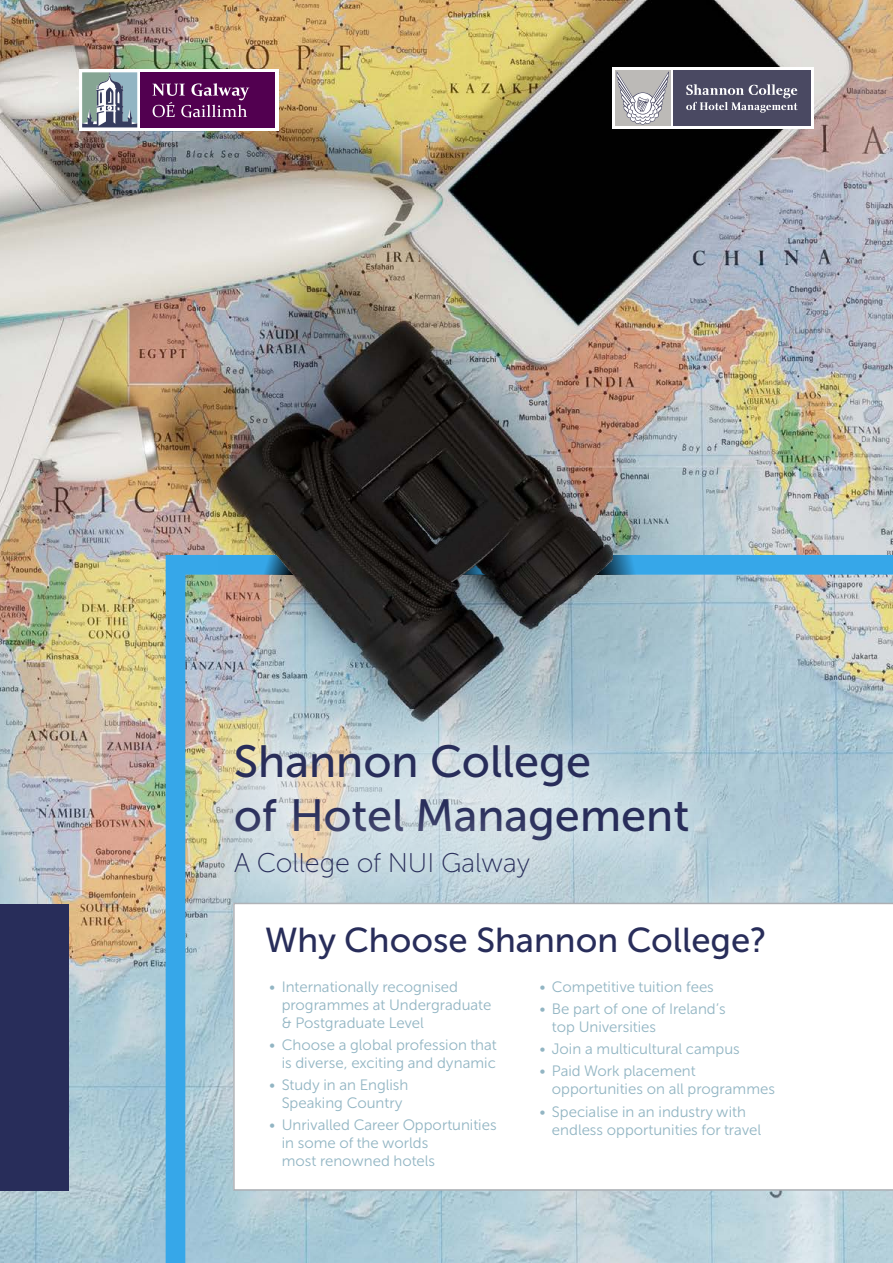
<style>
.page{position:relative;width:893px;height:1263px;background:#fff}
.page>*{position:absolute;margin:0;border:0;box-sizing:border-box;transform-origin:0 0}
.t1{font:45px/54px "Museo Sans Cyrl 500";color:#282d5a}
.t2{font:34.5px "Museo Sans Cyrl 500";color:#282d5a}
.t3{font:27px "Museo Sans Cyrl 100";color:#282d5a}
.t4{font:15px/18px "Museo Sans Cyrl 300";color:#92b5c3}
</style>
<div class="page">
<img style="left:0;top:0;width:893px;height:1263px">
<svg style="left:79px;top:69px;width:199px;height:62px"></svg>
<div style="left:140px;top:72px;width:135px;height:55px;background:#520050"></div>
<svg style="left:153px;top:83px;width:96px;height:35px"></svg>
<svg style="left:82px;top:72px;width:55px;height:55px;background:#899ca4"></svg>
<div style="left:612px;top:67px;width:201px;height:62px;background:#fff"></div>
<div style="left:615px;top:70px;width:55px;height:56px;background:#bcbab7"></div>
<div style="left:673px;top:70px;width:137px;height:56px;background:#4a4962"></div>
<svg style="left:686px;top:84px;width:112px;height:29px"></svg>
<svg style="left:616px;top:71px;width:53px;height:54px"></svg>
<div style="left:0;top:904px;width:68px;height:287px;background:#282d5a"></div>
<svg style="left:166px;top:555px;width:727px;height:708px;background:#99b7c4"></svg>
<svg style="left:233px;top:903px;width:660px;height:288px"></svg>
<div style="left:182px;top:690px;width:559px;height:203px;background:#fff;opacity:.75"></div>
<div style="left:183px;top:797px;width:398px;height:132px;background:#fff;opacity:.75"></div>
<svg style="left:613px;top:555px;width:29px;height:20px"></svg>
<img style="left:219px;top:532px;width:394px;height:61px">
<h1 class="t1" style="left:234px;top:735px;width:457px">Shannon College<br>of Hotel Management</h1>
<h3 class="t3" style="left:234px;top:848px;width:298px">A College of NUI Galway</h3>
<h2 class="t2" style="left:265px;top:921px;width:502px">Why Choose Shannon College?</h2>
<p class="t4" style="left:282px;top:977px;width:211px;text-indent:-13px">• Internationally recognised programmes at Undergraduate &amp; Postgraduate Level</p>
<p class="t4" style="left:269px;top:1036px;width:229px;text-align:right">• Choose a global profession that is diverse, exciting and dynamic</p>
<p class="t4" style="left:269px;top:1076px;width:141px;text-align:center">• Study in an English<br>Speaking Country</p>
<p class="t4" style="left:282px;top:1116px;width:216px;text-indent:-13px">• Unrivalled Career Opportunities in some of the worlds<br>most renowned hotels</p>
<p class="t4" style="left:539px;top:977px;width:176px">• Competitive tuition fees</p>
<p class="t4" style="left:552px;top:1000px;width:175px;text-indent:-13px">• Be part of one of Ireland’s top Universities</p>
<p class="t4" style="left:539px;top:1040px;width:202px">• Join a multicultural campus</p>
<p class="t4" style="left:552px;top:1062px;width:224px;text-indent:-13px">• Paid Work placement opportunities on all programmes</p>
<p class="t4" style="left:552px;top:1102px;width:211px;text-indent:-13px">• Specialise in an industry with endless opportunities for travel</p>
</div>
